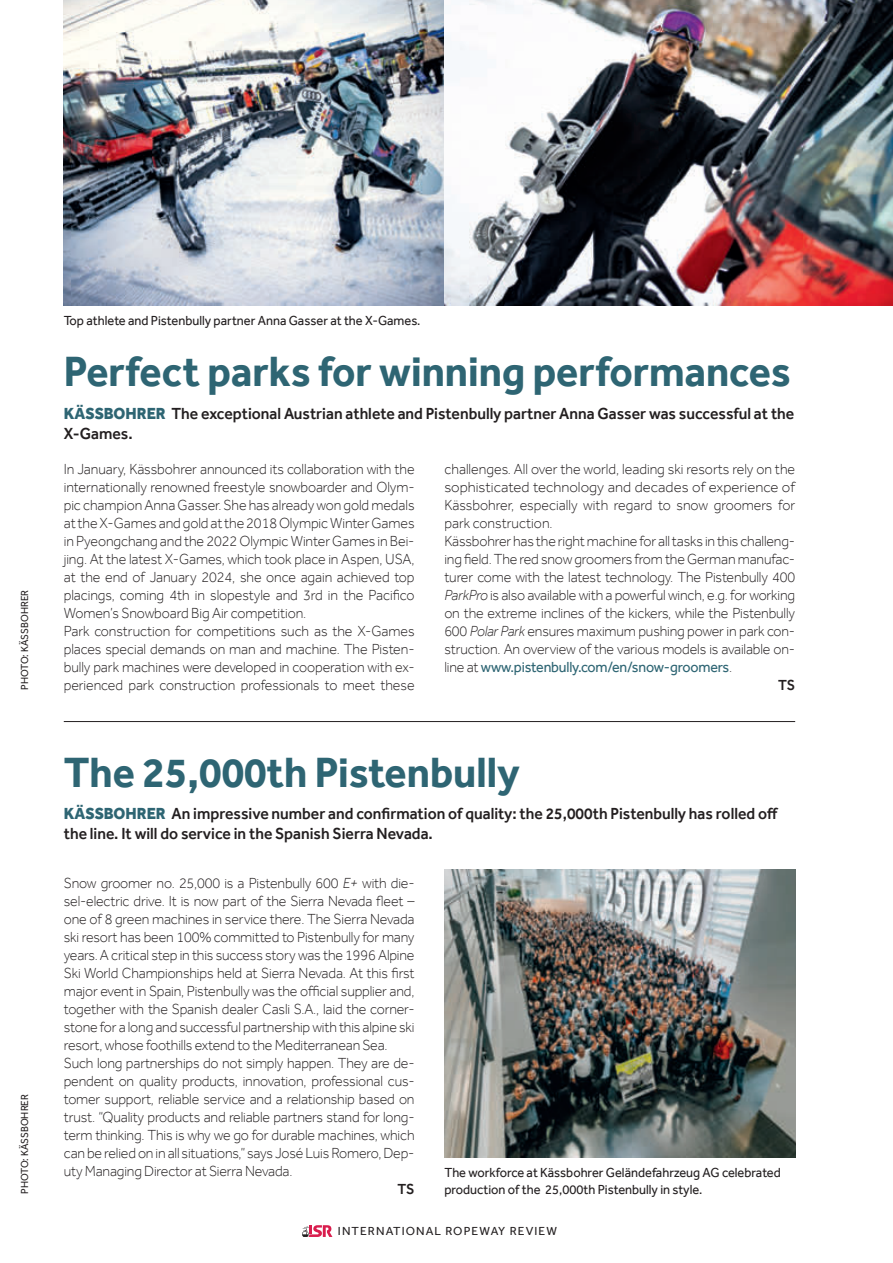
<style>
.page{position:relative;width:893px;height:1263px;background:#fff}
.page>*{position:absolute;margin:0;border:0;box-sizing:border-box;transform-origin:0 0}
.t1{font:700 43.5px "Effra";color:#2e6573;scale:.95 1}
.t2{font:500 16.5px/19.8px "Effra";color:#231f20;scale:.95 1}
.t3{font:300 15px/18px "Effra";letter-spacing:-.01em;color:#231f20;scale:.95 1}
.t4{font:300 15px "Effra";letter-spacing:-.01em;color:#231f20}
.t5{font:15px "Effra";letter-spacing:-.01em;color:#2e6573;scale:.95 1}
.t6{font:500 15px "Effra";color:#231f20;scale:.95 1}
.t7{font:13.5px/16.2px "Effra";color:#231f20;scale:.95 1}
.t8{font:12px "Effra";letter-spacing:.09em;color:#231f20}
.t9{font:10.5px "Effra";color:#231f20;scale:.95 1}
.s1{font-weight:800;color:#2e6573}
.s2{font-style:italic}
.s3{font-weight:300;color:#231f20}
</style>
<div class="page">
<svg style="left:302px;top:1225px;width:30px;height:12px"></svg>
<img style="left:64px;top:0;width:829px;height:306px">
<img style="left:444px;top:870px;width:351px;height:288px">
<hr style="left:64px;top:721px;width:731px;height:1px;background:#231f20">
<p class="t9" style="left:18px;top:690px;width:106px;rotate:-90deg">PHOTO: KÄSSBOHRER</p>
<p class="t9" style="left:18px;top:1194px;width:106px;rotate:-90deg">PHOTO: KÄSSBOHRER</p>
<p class="t7" style="left:64px;top:313px;width:377px">Top athlete and Pistenbully partner Anna Gasser at the X-Games.</p>
<h1 class="t1" style="left:64px;top:346px;width:767px">Perfect parks for winning performances</h1>
<p class="t2" style="left:64px;top:403px;width:770px"><span class="s1">KÄSSBOHRER</span> The exceptional Austrian athlete and Pistenbully partner Anna Gasser was successful at the<br>X-Games.</p>
<p class="t3" style="left:64px;top:459px;width:371px">In January, Kässbohrer announced its collaboration with the internationally renowned freestyle snowboarder and Olym&shy;pic champion Anna Gasser. She has already won gold medals at the X-Games and gold at the 2018 Olympic Winter Games in Pyeongchang and the 2022 Olympic Winter Games in Bei&shy;jing. At the latest X-Games, which took place in Aspen, USA, at the end of January 2024, she once again achieved top placings, coming 4th in slopestyle and 3rd in the Pacifico Women’s Snowboard Big Air competition.<br>Park construction for competitions such as the X-Games places special demands on man and machine. The Pisten&shy;bully park machines were developed in cooperation with ex&shy;perienced park construction professionals to meet these</p>
<p class="t3" style="left:444px;top:459px;width:371px">challenges. All over the world, leading ski resorts rely on the</p>
<p class="t4" style="left:444px;top:478px;width:352px">sophisticated technology and decades of experience of</p>
<p class="t3" style="left:444px;top:495px;width:371px">Kässbohrer, especially with regard to snow groomers for</p>
<p class="t3" style="left:444px;top:513px;width:116px">park construction.</p>
<p class="t3" style="left:444px;top:531px;width:371px">Kässbohrer has the right machine for all tasks in this challeng-</p>
<p class="t3" style="left:444px;top:549px;width:371px">ing field. The red snow groomers from the German manufac-</p>
<p class="t3" style="left:444px;top:567px;width:371px">turer come with the latest technology. The Pistenbully 400</p>
<p class="t3" style="left:444px;top:585px;width:371px"><span class="s2">ParkPro</span> is also available with a powerful winch, e.g. for working</p>
<p class="t3" style="left:444px;top:603px;width:371px">on the extreme inclines of the kickers, while the Pistenbully</p>
<p class="t3" style="left:444px;top:621px;width:371px">600 <span class="s2">Polar Park</span> ensures maximum pushing power in park con-</p>
<p class="t3" style="left:444px;top:639px;width:371px">struction. An overview of the various models is available on-</p>
<p class="t5" style="left:444px;top:658px;width:305px"><span class="s3">line at</span> www.pistenbully.com/en/snow-groomers<span class="s3">.</span></p>
<p class="t6" style="left:778px;top:676px;width:19px">TS</p>
<h1 class="t1" style="left:64px;top:746px;width:481px">The 25,000th Pistenbully</h1>
<p class="t2" style="left:64px;top:803px;width:754px"><span class="s1">KÄSSBOHRER</span> An impressive number and confirmation of quality: the 25,000th Pistenbully has rolled off the line. It will do service in the Spanish Sierra Nevada.</p>
<p class="t3" style="left:64px;top:873px;width:371px">Snow groomer no. 25,000 is a Pistenbully 600 <span class="s2">E+</span> with die&shy;sel-electric drive. It is now part of the Sierra Nevada fleet – one of 8 green machines in service there. The Sierra Nevada ski resort has been 100% committed to Pistenbully for many years. A critical step in this success story was the 1996 Alpine Ski World Championships held at Sierra Nevada. At this first major event in Spain, Pistenbully was the official supplier and, together with the Spanish dealer Casli S.A., laid the corner&shy;stone for a long and successful partnership with this alpine ski resort, whose foothills extend to the Mediterranean Sea.<br>Such long partnerships do not simply happen. They are de&shy;pendent on quality products, innovation, professional cus&shy;tomer support, reliable service and a relationship based on trust. “Quality products and reliable partners stand for long&shy;term thinking. This is why we go for durable machines, which can be relied on in all situations,” says José Luis Romero, Dep&shy;uty Managing Director at Sierra Nevada.</p>
<p class="t6" style="left:398px;top:1180px;width:19px">TS</p>
<p class="t7" style="left:444px;top:1164px;width:356px">The workforce at Kässbohrer Geländefahrzeug AG celebrated production of the 25,000th Pistenbully in style.</p>
<p class="t8" style="left:338px;top:1224px;width:220px">INTERNATIONAL ROPEWAY REVIEW</p>
</div>
